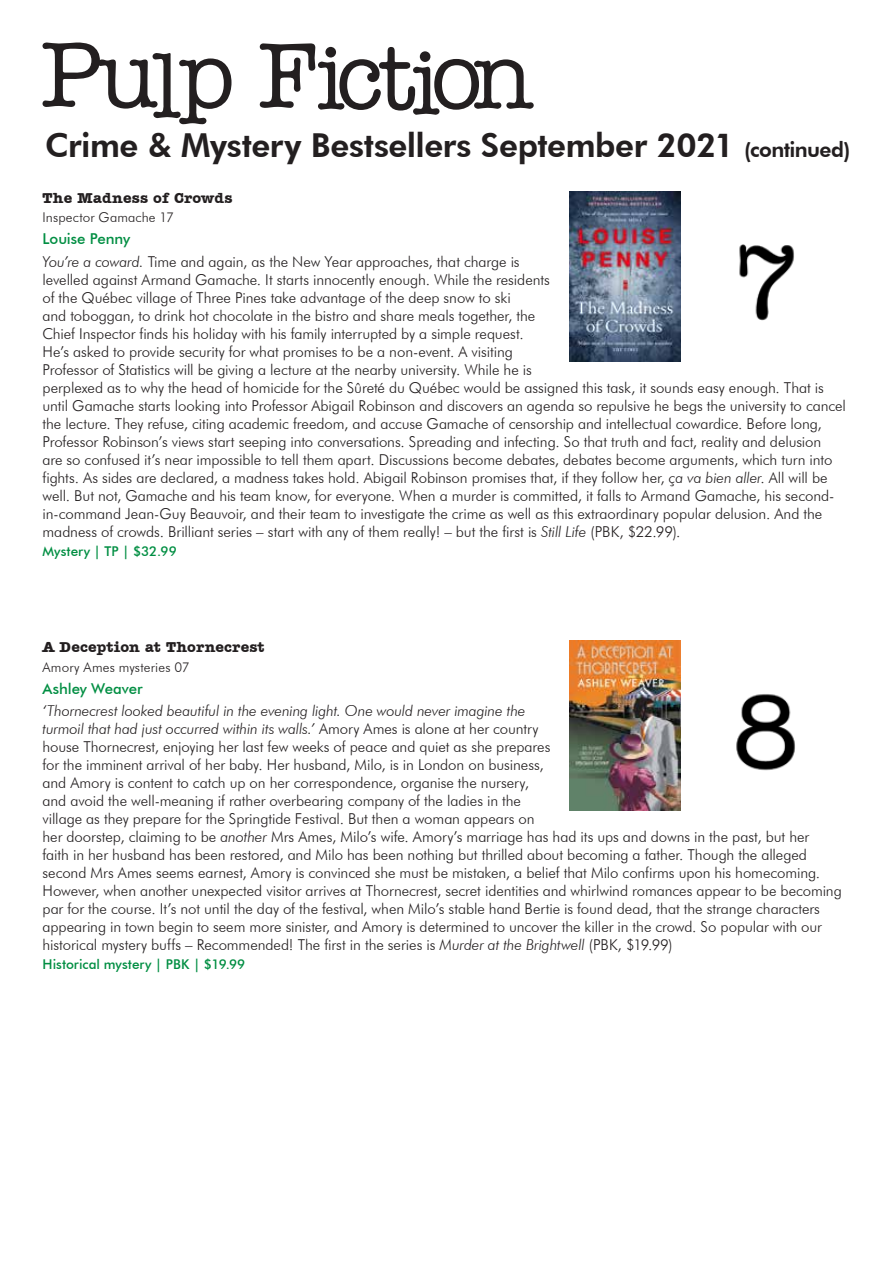
<style>
.page{position:relative;width:893px;height:1263px;background:#fff}
.page>*{position:absolute;margin:0;border:0;box-sizing:border-box;transform-origin:0 0}
.t1{font:800 33px "Futura BT";letter-spacing:-.015em;color:#231f20}
.t2{font:300 15px/18px "Futura BT";letter-spacing:-.005em;color:#231f20}
.t3{font:700 15px "Amer Typewriter IT Cby BT";letter-spacing:.01em;color:#231f20}
.t4{font:500 15px "Futura BT";letter-spacing:-.005em;color:#008e42}
.t5{font:500 13.5px "Futura BT";letter-spacing:.005em;color:#008e42}
.t6{font:300 13.5px "Futura BT";letter-spacing:.01em;color:#231f20}
.s1{font-size:21px}
.s2{font-weight:500;color:#008e42}
.s3{font-style:italic}
</style>
<div class="page">
<svg style="left:43px;top:43px;width:188px;height:81px"></svg>
<svg style="left:260px;top:43px;width:274px;height:72px"></svg>
<img style="left:569px;top:641px;width:226px;height:170px">
<img style="left:570px;top:191px;width:224px;height:170px">
<h1 class="t1" style="left:45px;top:125px;width:807px">Crime &amp; Mystery Bestsellers September 2021 <span class="s1">(continued)</span></h1>
<p class="t3" style="left:43px;top:188px;width:192px">The Madness of Crowds</p>
<p class="t6" style="left:43px;top:209px;width:133px">Inspector Gamache 17</p>
<p class="t2" style="left:43px;top:228px;width:479px;line-height:22.2px"><span class="s2">Louise Penny<br></span><span class="s3">You’re a coward.</span> Time and again, as the New Year approaches, that charge is</p>
<p class="t2" style="left:43px;top:270px;width:805px">levelled against Armand Gamache. It starts innocently enough. While the residents<br>of the Québec village of Three Pines take advantage of the deep snow to ski<br>and toboggan, to drink hot chocolate in the bistro and share meals together, the<br>Chief Inspector finds his holiday with his family interrupted by a simple request.<br>He’s asked to provide security for what promises to be a non-event. A visiting<br>Professor of Statistics will be giving a lecture at the nearby university. While he is<br>perplexed as to why the head of homicide for the Sûreté du Québec would be assigned this task, it sounds easy enough. That is until Gamache starts looking into Professor Abigail Robinson and discovers an agenda so repulsive he begs the university to cancel the lecture. They refuse, citing academic freedom, and accuse Gamache of censorship and intellectual cowardice. Before long, Professor Robinson’s views start seeping into conversations. Spreading and infecting. So that truth and fact, reality and delusion<br>are so confused it’s near impossible to tell them apart. Discussions become debates, debates become arguments, which turn into fights. As sides are declared, a madness takes hold. Abigail Robinson promises that, if they follow her, <span class="s3">ça va bien aller</span>. All will be well. But not, Gamache and his team know, for everyone. When a murder is committed, it falls to Armand Gamache, his second&shy;in-command Jean-Guy Beauvoir, and their team to investigate the crime as well as this extraordinary popular delusion. And the madness of crowds. Brilliant series – start with any of them really! – but the first is <span class="s3">Still Life</span> (PBK, $22.99).</p>
<p class="t5" style="left:43px;top:543px;width:136px">Mystery | TP | $32.99</p>
<p class="t3" style="left:43px;top:638px;width:224px">A Deception at Thornecrest</p>
<p class="t6" style="left:43px;top:658px;width:149px">Amory Ames mysteries 07</p>
<p class="t4" style="left:43px;top:679px;width:102px">Ashley Weaver</p>
<p class="t2" style="left:43px;top:702px;width:801px"><span class="s3">‘Thornecrest looked beautiful in the evening light. One would never imagine the<br>turmoil that had just occurred within its walls.’</span> Amory Ames is alone at her country<br>house Thornecrest, enjoying her last few weeks of peace and quiet as she prepares<br>for the imminent arrival of her baby. Her husband, Milo, is in London on business,<br>and Amory is content to catch up on her correspondence, organise the nursery,<br>and avoid the well-meaning if rather overbearing company of the ladies in the<br>village as they prepare for the Springtide Festival. But then a woman appears on<br>her doorstep, claiming to be <span class="s3">another</span> Mrs Ames, Milo’s wife. Amory’s marriage has had its ups and downs in the past, but her<br>faith in her husband has been restored, and Milo has been nothing but thrilled about becoming a father. Though the alleged second Mrs Ames seems earnest, Amory is convinced she must be mistaken, a belief that Milo confirms upon his homecoming.<br>However, when another unexpected visitor arrives at Thornecrest, secret identities and whirlwind romances appear to be becoming par for the course. It’s not until the day of the festival, when Milo’s stable hand Bertie is found dead, that the strange characters appearing in town begin to seem more sinister, and Amory is determined to uncover the killer in the crowd. So popular with our historical mystery buffs – Recommended! The first in the series is <span class="s3">Murder at the Brightwell</span> (PBK, $19.99)</p>
<p class="t5" style="left:43px;top:956px;width:204px">Historical mystery | PBK | $19.99</p>
</div>
